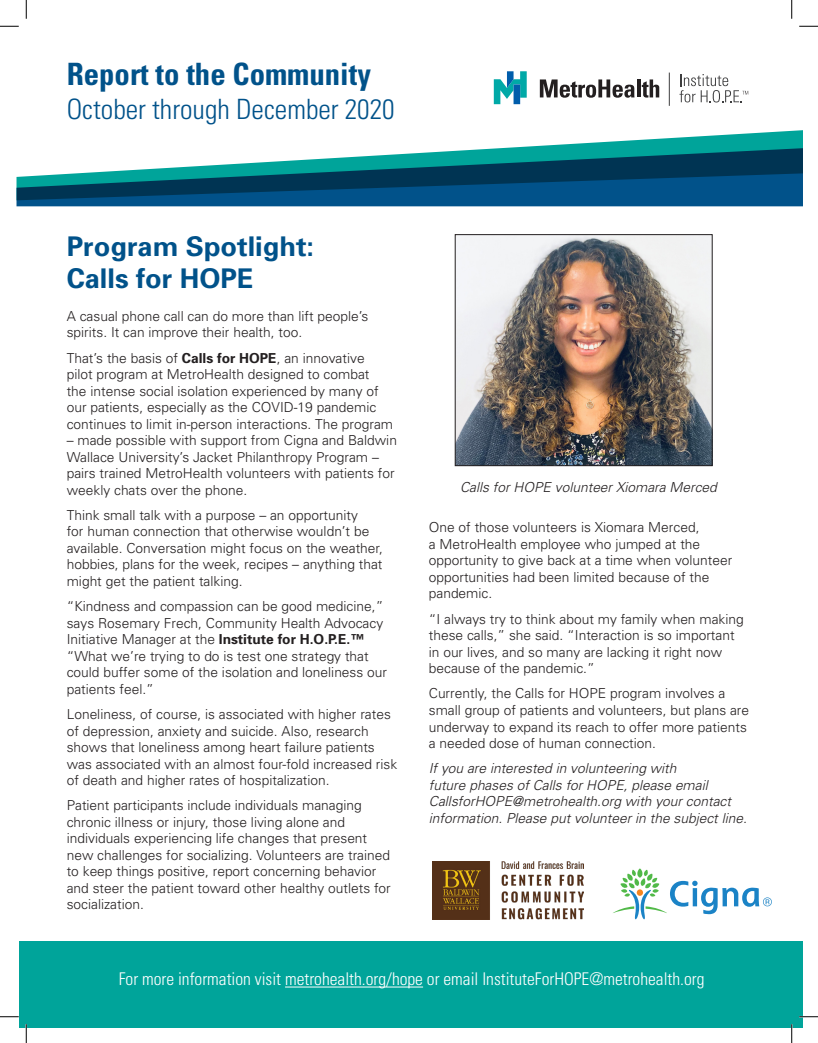
<style>
.page{position:relative;width:818px;height:1043px;background:#fff}
.page>*{position:absolute;margin:0;border:0;box-sizing:border-box;transform-origin:0 0}
.t1{font:700 condensed 30.75px "Univers";color:#01528a}
.t2{font:300 condensed 28px "Univers";color:#01528a}
.t3{font:700 27.12px/32.6px "Univers";color:#01528a}
.t4{font:300 condensed 17.5px "Univers";color:#fff}
.t5{font:300 13.75px/16.5px "Univers";color:#231f20}
.t6{font:italic 300 13.75px/16.5px "Univers";color:#231f20}
.s1{font-weight:700}
</style>
<div class="page">
<div style="left:19px;top:941px;width:783px;height:87px;background:#00a49a"></div>
<div style="left:17px;top:200px;width:785px;height:6px;background:#01528a"></div>
<svg style="left:540px;top:79px;width:94px;height:19px"></svg>
<hr style="left:637px;top:79px;width:3px;height:18px;background:#231f20">
<svg style="left:641px;top:79px;width:18px;height:19px"></svg>
<svg style="left:494px;top:71px;width:32px;height:33px"></svg>
<div style="left:513px;top:84px;width:7px;height:20px;background:#015dab"></div>
<hr style="left:669px;top:73px;width:1px;height:33px;background:#3e3e3f">
<svg style="left:679px;top:74px;width:69px;height:28px"></svg>
<svg style="left:17px;top:130px;width:785px;height:70px"></svg>
<hr style="left:285px;top:986px;width:138px;height:1px;background:#fff">
<img style="left:457px;top:236px;width:253px;height:228px">
<div style="left:455px;top:234px;width:257px;height:232px;border:1px solid #231f20"></div>
<img style="left:433px;top:861px;width:150px;height:58px">
<svg style="left:613px;top:868px;width:158px;height:51px"></svg>
<svg style="left:0;top:25px;width:19px;height:2px"></svg>
<svg style="left:799px;top:25px;width:19px;height:2px"></svg>
<svg style="left:0;top:1016px;width:19px;height:1px"></svg>
<svg style="left:799px;top:1015px;width:19px;height:2px"></svg>
<svg style="left:25px;top:0;width:2px;height:19px"></svg>
<svg style="left:25px;top:1024px;width:2px;height:18px"></svg>
<svg style="left:791px;top:0;width:1px;height:19px"></svg>
<svg style="left:790px;top:1024px;width:2px;height:18px"></svg>
<p class="t1" style="left:67px;top:55px;width:306px">Report to the Community</p>
<p class="t2" style="left:67px;top:92px;width:329px">October through December 2020</p>
<p class="t3" style="left:67px;top:230px;width:249px">Program Spotlight:<br>Calls for HOPE</p>
<p class="t5" style="left:67px;top:308px;width:303px">A casual phone call can do more than lift people’s spirits. It can improve their health, too.</p>
<p class="t5" style="left:67px;top:349px;width:328px">That’s the basis of <span class="s1">Calls for HOPE</span>, an innovative pilot program at MetroHealth designed to combat<br>the intense social isolation experienced by many of our patients, especially as the COVID-19 pandemic continues to limit in-person interactions. The program</p>
<p class="t5" style="left:67px;top:432px;width:332px">– made possible with support from Cigna and Baldwin Wallace University’s Jacket Philanthropy Program – pairs trained MetroHealth volunteers with patients for weekly chats over the phone.</p>
<p class="t5" style="left:67px;top:507px;width:318px">Think small talk with a purpose – an opportunity<br>for human connection that otherwise wouldn’t be available. Conversation might focus on the weather, hobbies, plans for the week, recipes – anything that might get the patient talking.</p>
<p class="t5" style="left:67px;top:598px;width:322px">“Kindness and compassion can be good medicine,” says Rosemary Frech, Community Health Advocacy Initiative Manager at the <span class="s1">Institute for H.O.P.E.™ </span>“What we’re trying to do is test one strategy that could buffer some of the isolation and loneliness our patients feel.”</p>
<p class="t5" style="left:67px;top:706px;width:332px">Loneliness, of course, is associated with higher rates of depression, anxiety and suicide. Also, research shows that loneliness among heart failure patients was associated with an almost four-fold increased risk of death and higher rates of hospitalization.</p>
<p class="t5" style="left:67px;top:797px;width:325px">Patient participants include individuals managing chronic illness or injury, those living alone and individuals experiencing life changes that present new challenges for socializing. Volunteers are trained to keep things positive, report concerning behavior and steer the patient toward other healthy outlets for socialization.</p>
<p class="t6" style="left:460px;top:479px;width:258px">Calls for HOPE volunteer Xiomara Merced</p>
<p class="t5" style="left:429px;top:519px;width:305px">One of those volunteers is Xiomara Merced,<br>a MetroHealth employee who jumped at the opportunity to give back at a time when volunteer opportunities had been limited because of the pandemic.</p>
<p class="t5" style="left:429px;top:610px;width:316px">“I always try to think about my family when making these calls,” she said. “Interaction is so important in our lives, and so many are lacking it right now because of the pandemic.”</p>
<p class="t5" style="left:429px;top:685px;width:322px">Currently, the Calls for HOPE program involves a small group of patients and volunteers, but plans are underway to expand its reach to offer more patients a needed dose of human connection.</p>
<p class="t6" style="left:429px;top:760px;width:319px">If you are interested in volunteering with<br>future phases of Calls for HOPE, please email CallsforHOPE@metrohealth.org with your contact information. Please put volunteer in the subject line.</p>
<p class="t4" style="left:119px;top:968px;width:587px">For more information visit metrohealth.org/hope or email InstituteForHOPE@metrohealth.org</p>
</div>
